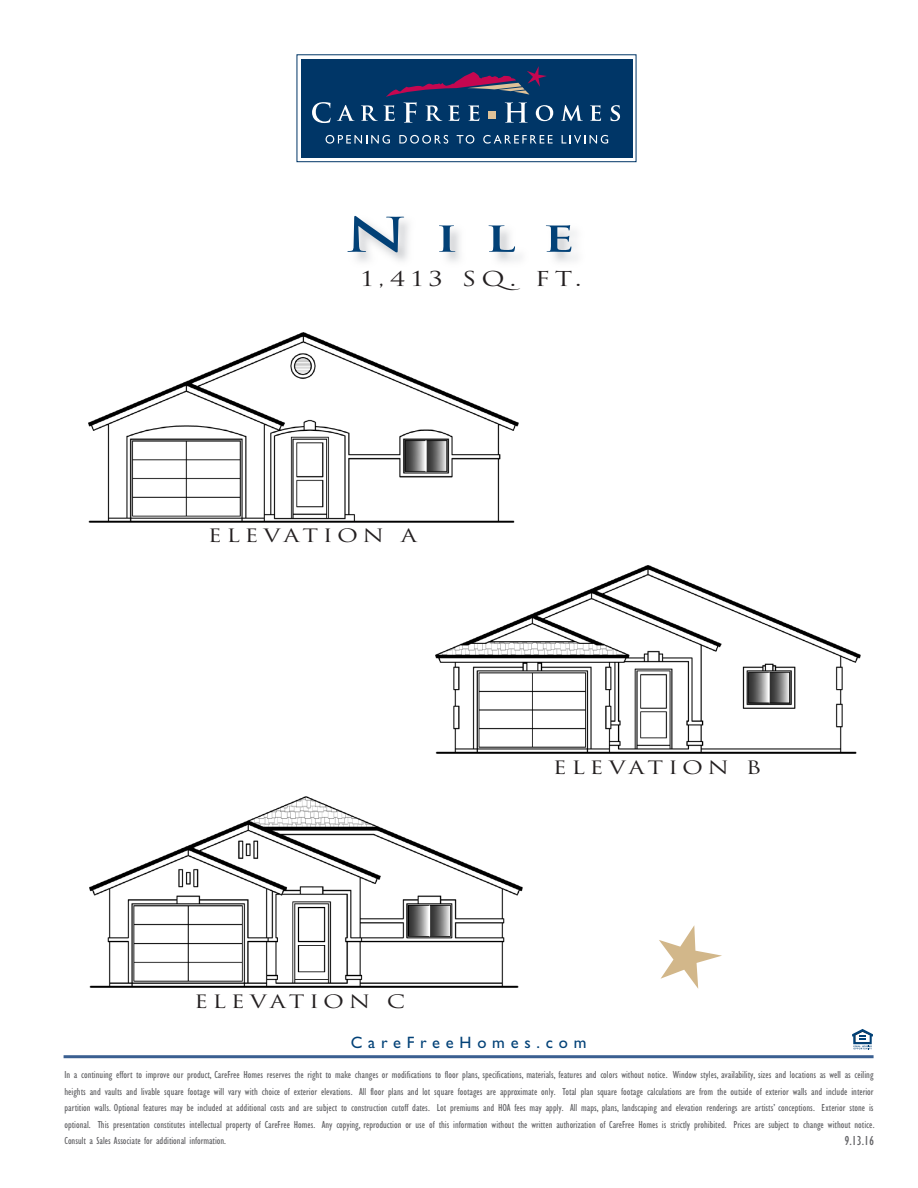
<style>
.page{position:relative;width:918px;height:1188px;background:#fff}
.page>*{position:absolute;margin:0;border:0;box-sizing:border-box;transform-origin:0 0}
.t1{font:700 34.95px "Trajan";color:#024177;scale:1.45 1}
.t2{font:20.1px "Trajan";letter-spacing:.2em;color:#231f20;scale:1.27 1}
.t3{font:18px "Trajan";letter-spacing:.2em;color:#231f20;scale:1.27 1}
.t4{font:16.5px "Gill Sans";letter-spacing:.35em;color:#024177}
.t5{font:condensed 13.5px "Gill Sans";color:#636366}
.t6{font:condensed 10.5px/16.5px "Gill Sans";color:#636366;text-align:justify}
.s1{font-size:46.5px}
</style>
<div class="page">
<img style="left:89px;top:333px;width:429px;height:189px">
<img style="left:436px;top:566px;width:425px;height:187px">
<img style="left:90px;top:797px;width:432px;height:191px">
<div style="left:301px;top:59px;width:331px;height:99px;background:#003667"></div>
<div style="left:297px;top:54px;width:340px;height:108px;border:1px solid #003667"></div>
<svg style="left:326px;top:135px;width:64px;height:9px"></svg>
<svg style="left:399px;top:135px;width:49px;height:9px"></svg>
<svg style="left:457px;top:135px;width:17px;height:9px"></svg>
<svg style="left:483px;top:135px;width:70px;height:9px"></svg>
<svg style="left:562px;top:135px;width:46px;height:9px"></svg>
<svg style="left:312px;top:102px;width:19px;height:21px"></svg>
<svg style="left:337px;top:105px;width:17px;height:16px"></svg>
<svg style="left:361px;top:105px;width:17px;height:16px"></svg>
<svg style="left:384px;top:66px;width:169px;height:57px"></svg>
<svg style="left:561px;top:105px;width:22px;height:16px"></svg>
<svg style="left:590px;top:105px;width:11px;height:16px"></svg>
<svg style="left:611px;top:105px;width:9px;height:16px"></svg>
<svg style="left:659px;top:925px;width:63px;height:64px"></svg>
<hr style="left:64px;top:1055px;width:810px;height:3px;background:#3a5f91">
<svg style="left:852px;top:1029px;width:21px;height:20px"></svg>
<h1 class="t1" style="left:344px;top:219px;width:160px"><span class="s1">N</span>ILE</h1>
<h2 class="t2" style="left:361px;top:267px;width:175px">1,413 SQ. FT.</h2>
<h3 class="t3" style="left:208px;top:525px;width:166px">ELEVATION A</h3>
<h3 class="t3" style="left:194px;top:991px;width:168px">ELEVATION C</h3>
<h3 class="t3" style="left:553px;top:757px;width:166px">ELEVATION B</h3>
<h3 class="t4" style="left:351px;top:1037px;width:237px">CareFreeHomes.com</h3>
<p class="t6" style="left:64px;top:1067px;width:812px">In a continuing effort to improve our product, CareFree Homes reserves the right to make changes or modifications to floor plans, specifications, materials, features and colors without notice. Window styles, availability, sizes and locations as well as ceiling heights and vaults and livable square footage will vary with choice of exterior elevations. All floor plans and lot square footages are approximate only. Total plan square footage calculations are from the outside of exterior walls and include interior partition walls. Optional features may be included at additional costs and are subject to construction cutoff dates. Lot premiums and HOA fees may apply. All maps, plans, landscaping and elevation renderings are artists’ conceptions. Exterior stone is optional. This presentation constitutes intellectual property of CareFree Homes. Any copying, reproduction or use of this information without the written authorization of CareFree Homes is strictly prohibited. Prices are subject to change without notice.<br>Consult a Sales Associate for additional information.</p>
<p class="t5" style="left:844px;top:1135px;width:31px">9.13.16</p>
</div>
